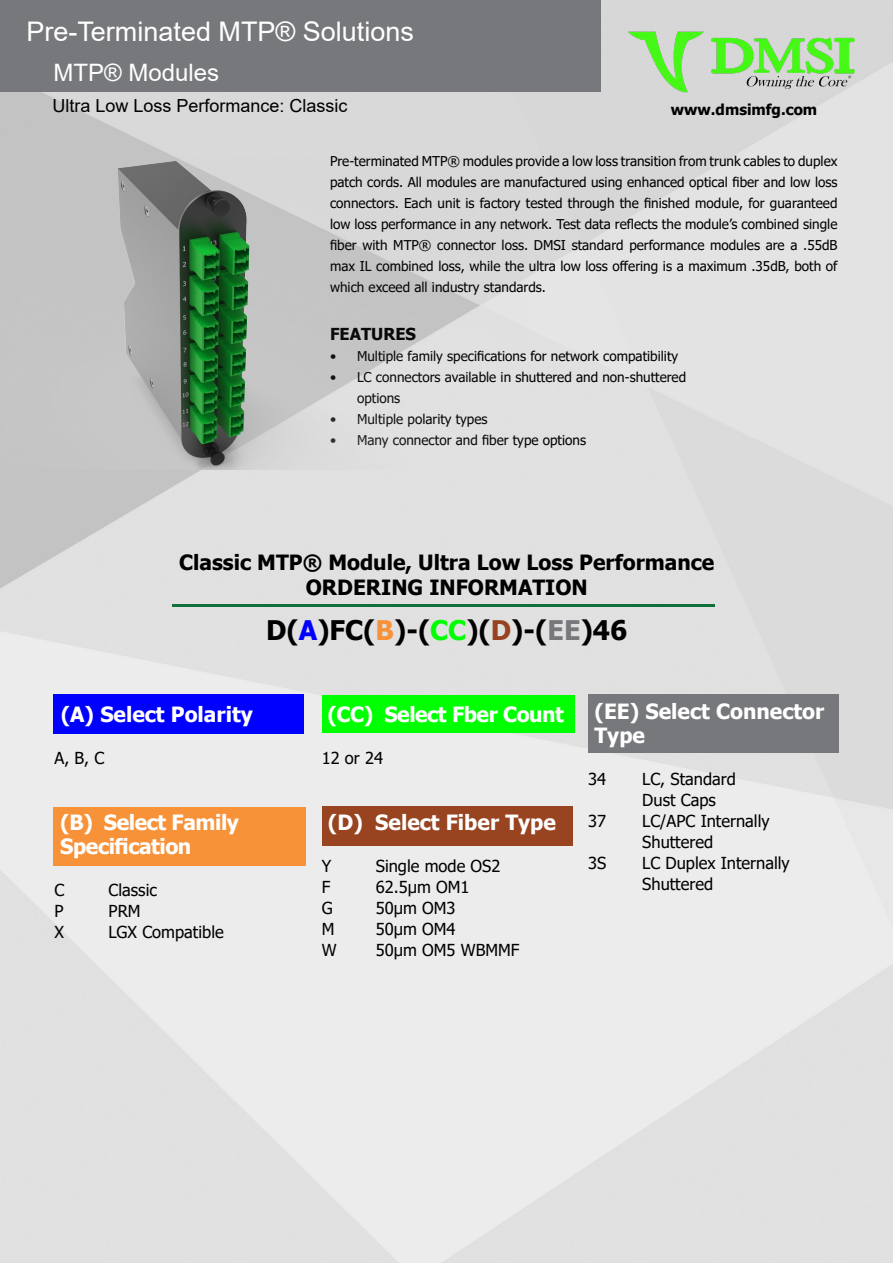
<style>
.page{position:relative;width:893px;height:1263px;background:#fff}
.page>*{position:absolute;margin:0;border:0;box-sizing:border-box;transform-origin:0 0}
.t1{font:27px "Arial";color:#fff}
.t2{font:700 27px "Tahoma";color:#000}
.t3{font:24px "Arial";color:#fff}
.t4{font:700 21px "Tahoma";color:#000}
.t5{font:700 21px "Tahoma";color:#fff}
.t6{font:700 21px "Tahoma";letter-spacing:-.02em;color:#fff}
.t7{font:18px "Arial";color:#000}
.t8{font:16.5px "Tahoma";color:#000}
.t9{font:700 16.5px "Tahoma";color:#000}
.t10{font:700 15px "Tahoma";color:#000}
.t11{font:13.5px/21px "Tahoma";color:#000;text-align:justify}
.s1{color:#00f}
.s2{color:#f79239}
.s3{color:#0f0}
.s4{color:#984320}
.s5{color:#77787b}
</style>
<div class="page">
<img style="left:0;top:0;width:893px;height:1263px">
<img style="left:625px;top:30px;width:233px;height:63px">
<div style="left:0;top:0;width:601px;height:92px;background:#77787b"></div>
<img style="left:0;top:158px;width:527px;height:311px">
<hr style="left:172px;top:605px;width:542px;height:2px;background:#0f7039">
<div style="left:53px;top:694px;width:251px;height:39px;background:#00f"></div>
<div style="left:322px;top:807px;width:250px;height:39px;background:#994421"></div>
<div style="left:322px;top:695px;width:253px;height:38px;background:#0f0"></div>
<div style="left:53px;top:807px;width:252px;height:58px;background:#f79239"></div>
<div style="left:588px;top:694px;width:251px;height:59px;background:#77787b"></div>
<h1 class="t1" style="left:26px;top:13px;width:389px">Pre-Terminated MTP® Solutions</h1>
<h2 class="t3" style="left:53px;top:56px;width:167px">MTP® Modules</h2>
<h3 class="t7" style="left:52px;top:93px;width:297px">Ultra Low Loss Performance: Classic</h3>
<p class="t10" style="left:671px;top:99px;width:148px">www.dmsimfg.com</p>
<p class="t11" style="left:330px;top:152px;width:509px">Pre-terminated MTP® modules provide a low loss transition from trunk cables to duplex patch cords. All modules are manufactured using enhanced optical fiber and low loss connectors. Each unit is factory tested through the finished module, for guaranteed low loss performance in any network. Test data reflects the module’s combined single fiber with MTP® connector loss. DMSI standard performance modules are a .55dB max IL combined loss, while the ultra low loss offering is a maximum .35dB, both of which exceed all industry standards.</p>
<p class="t9" style="left:330px;top:322px;width:87px">FEATURES</p>
<p class="t11" style="left:330px;top:346px;width:350px">• Multiple family specifications for network compatibility</p>
<p class="t11" style="left:357px;top:367px;width:331px;text-indent:-27px">• LC connectors available in shuttered and non-shuttered options</p>
<p class="t11" style="left:330px;top:409px;width:159px">• Multiple polarity types</p>
<p class="t11" style="left:330px;top:430px;width:258px">• Many connector and fiber type options</p>
<p class="t4" style="left:179px;top:547px;width:537px">Classic MTP® Module, Ultra Low Loss Performance</p>
<p class="t4" style="left:306px;top:572px;width:284px">ORDERING INFORMATION</p>
<p class="t2" style="left:266px;top:611px;width:363px">D(<span class="s1">A</span>)FC(<span class="s2">B</span>)-(<span class="s3">CC</span>)(<span class="s4">D</span>)-(<span class="s5">EE</span>)46</p>
<p class="t5" style="left:61px;top:699px;width:194px">(A) Select Polarity</p>
<p class="t8" style="left:55px;top:746px;width:51px">A, B, C</p>
<p class="t6" style="left:60px;top:807px;width:180px">(B) Select Family</p>
<p class="t6" style="left:60px;top:831px;width:133px">Specification</p>
<p class="t8" style="left:55px;top:878px;width:11px">C</p>
<p class="t8" style="left:109px;top:878px;width:50px">Classic</p>
<p class="t8" style="left:55px;top:899px;width:11px">P</p>
<p class="t8" style="left:109px;top:899px;width:34px">PRM</p>
<p class="t8" style="left:55px;top:920px;width:11px">X</p>
<p class="t8" style="left:109px;top:920px;width:117px">LGX Compatible</p>
<p class="t6" style="left:328px;top:699px;width:238px">(CC) Select Fber Count</p>
<p class="t8" style="left:322px;top:746px;width:63px">12 or 24</p>
<p class="t5" style="left:328px;top:807px;width:229px">(D) Select Fiber Type</p>
<p class="t8" style="left:322px;top:854px;width:11px">Y</p>
<p class="t8" style="left:376px;top:854px;width:126px">Single mode OS2</p>
<p class="t8" style="left:322px;top:875px;width:10px">F</p>
<p class="t8" style="left:376px;top:875px;width:95px">62.5µm OM1</p>
<p class="t8" style="left:322px;top:896px;width:13px">G</p>
<p class="t8" style="left:376px;top:896px;width:81px">50µm OM3</p>
<p class="t8" style="left:322px;top:917px;width:14px">M</p>
<p class="t8" style="left:376px;top:917px;width:81px">50µm OM4</p>
<p class="t8" style="left:322px;top:938px;width:16px">W</p>
<p class="t8" style="left:376px;top:938px;width:145px">50µm OM5 WBMMF</p>
<p class="t5" style="left:594px;top:697px;width:231px">(EE) Select Connector</p>
<p class="t5" style="left:594px;top:721px;width:52px">Type</p>
<p class="t8" style="left:588px;top:768px;width:20px">34</p>
<p class="t8" style="left:642px;top:768px;width:95px">LC, Standard</p>
<p class="t8" style="left:642px;top:789px;width:75px">Dust Caps</p>
<p class="t8" style="left:588px;top:810px;width:20px">37</p>
<p class="t8" style="left:642px;top:810px;width:129px">LC/APC Internally</p>
<p class="t8" style="left:642px;top:831px;width:72px">Shuttered</p>
<p class="t8" style="left:588px;top:852px;width:20px">3S</p>
<p class="t8" style="left:642px;top:852px;width:149px">LC Duplex Internally</p>
<p class="t8" style="left:642px;top:873px;width:72px">Shuttered</p>
</div>
